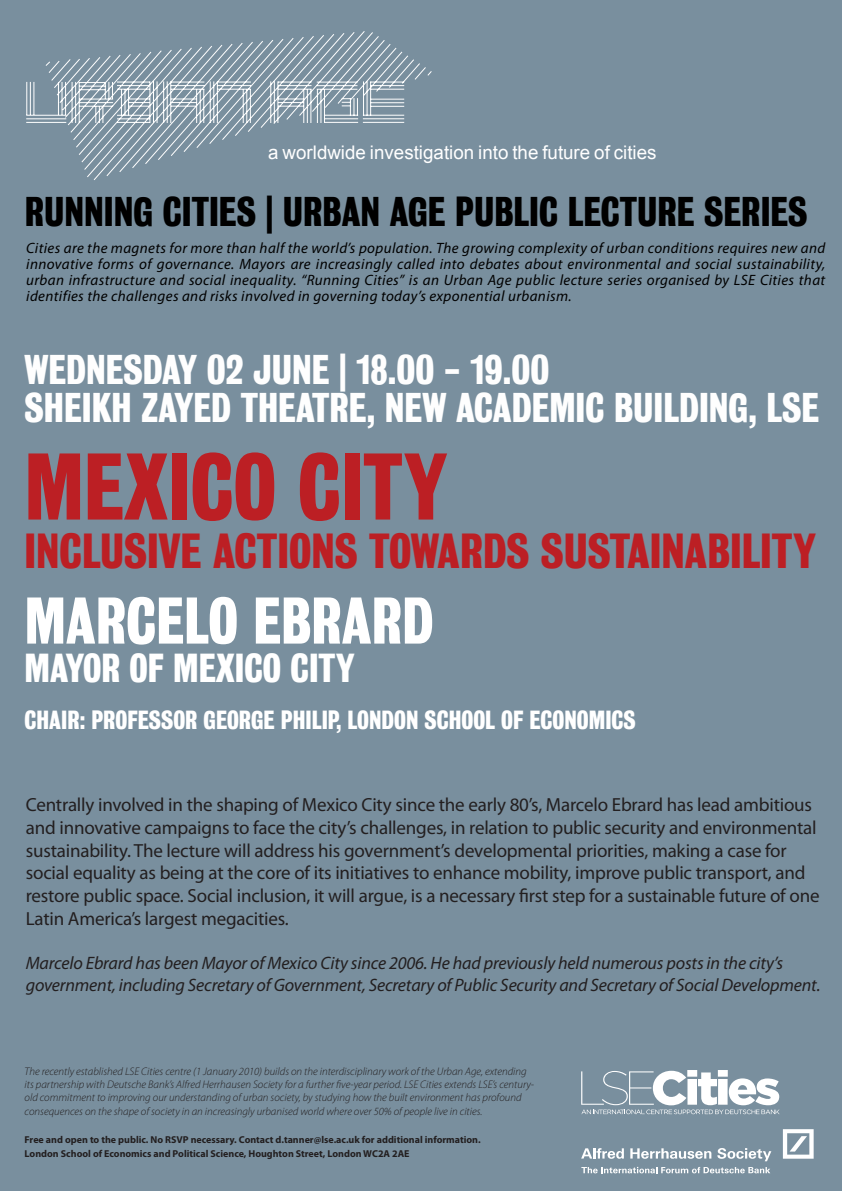
<style>
.page{position:relative;width:842px;height:1191px;background:#fff}
.page>*{position:absolute;margin:0;border:0;box-sizing:border-box;transform-origin:0 0}
.t1{font:86px "Bureau Grotesque Three Seven";color:#bc1f24}
.t2{font:60px "Bureau Grotesque Three Seven";color:#fff}
.t3{font:45px "Bureau Grotesque Three Seven";color:#bc1f24}
.t4{font:38px/38px "Bureau Grotesque Three Seven";color:#fefefe}
.t5{font:38px "Bureau Grotesque Three Seven";color:#000}
.t6{font:37px "Bureau Grotesque Three Seven";color:#fff}
.t7{font:24px "Bureau Grotesque Three Seven";color:#fff}
.t8{font:19px/22.8px "Myriad Pro";letter-spacing:-.01em;color:#231f20}
.t9{font:18.8px "Arial";color:#fff}
.t10{font:italic 18px/21.6px "Myriad Pro";letter-spacing:-.01em;color:#231f20}
.t11{font:italic 15px/16px "Myriad Pro";letter-spacing:.025em;color:#000;text-align:justify}
.t12{font:italic 300 11px/13.2px "Myriad Pro";color:#231f20}
.t13{font:700 10px/14px "Myriad Pro";color:#231f20}
</style>
<div class="page">
<div style="left:0;top:0;width:842px;height:1190px;background:#798f9e"></div>
<svg style="left:581px;top:1070px;width:199px;height:44px"></svg>
<svg style="left:26px;top:31px;width:406px;height:149px"></svg>
<svg style="left:783px;top:1129px;width:31px;height:29px"></svg>
<svg style="left:581px;top:1148px;width:190px;height:25px"></svg>
<p class="t9" style="left:268px;top:140px;width:390px">a worldwide investigation into the future of cities</p>
<h3 class="t5" style="left:25px;top:189px;width:317px">RUNNING CITIES | URBAN</h3>
<h3 class="t5" style="left:390px;top:189px;width:387px">AGE PUBLIC LECTURE SERIES</h3>
<p class="t11" style="left:26px;top:240px;width:801px">Cities are the magnets for more than half the world’s population. The growing complexity of urban conditions requires new and innovative forms of governance. Mayors are increasingly called into debates about environmental and social sustainability, urban infrastructure and social inequality. “Running Cities” is an Urban Age public lecture series organised by LSE Cities that identifies the challenges and risks involved in governing today’s exponential urbanism.</p>
<h3 class="t4" style="left:25px;top:351px;width:777px">WEDNESDAY 02 JUNE | 18.00 - 19.00<br>SHEIKH ZAYED THEATRE, NEW ACADEMIC BUILDING, LSE</h3>
<h1 class="t1" style="left:25px;top:437px;width:424px">MEXICO CITY</h1>
<h3 class="t3" style="left:25px;top:524px;width:793px">INCLUSIVE ACTIONS TOWARDS SUSTAINABILITY</h3>
<h2 class="t2" style="left:25px;top:586px;width:410px">MARCELO EBRARD</h2>
<h3 class="t6" style="left:25px;top:646px;width:332px">MAYOR OF MEXICO CITY</h3>
<p class="t7" style="left:25px;top:706px;width:12px">CHAI</p>
<p class="t7" style="left:67px;top:706px;width:570px">R: PROFESSOR GEORGE PHILIP, LONDON SCHOOL OF ECONOMICS</p>
<p class="t8" style="left:26px;top:793px;width:795px">Centrally involved in the shaping of Mexico City since the early 80’s, Marcelo Ebrard has lead ambitious and innovative campaigns to face the city’s challenges, in relation to public security and environmental sustainability. The lecture will address his government’s developmental priorities, making a case for social equality as being at the core of its initiatives to enhance mobility, improve public transport, and restore public space. Social inclusion, it will argue, is a necessary first step for a sustainable future of one Latin America’s largest megacities.</p>
<p class="t10" style="left:26px;top:952px;width:796px">Marcelo Ebrard has been Mayor of Mexico City since 2006. He had previously held numerous posts in the city’s government, including Secretary of Government, Secretary of Public Security and Secretary of Social Development.</p>
<p class="t12" style="left:25px;top:1065px;width:511px">The recently established LSE Cities centre (1 January 2010) builds on the interdisciplinary work of the Urban Age, extending its partnership with Deutsche Bank’s Alfred Herrhausen Society for a further five-year period. LSE Cities extends LSE’s century&shy;old commitment to improving our understanding of urban society, by studying how the built environment has profound consequences on the shape of society in an increasingly urbanised world where over 50% of people live in cities.</p>
<p class="t13" style="left:25px;top:1131px;width:458px">Free and open to the public. No RSVP necessary. Contact d.tanner@lse.ac.uk for additional information.<br>London School of Economics and Political Science, Houghton Street, London WC2A 2AE</p>
</div>
